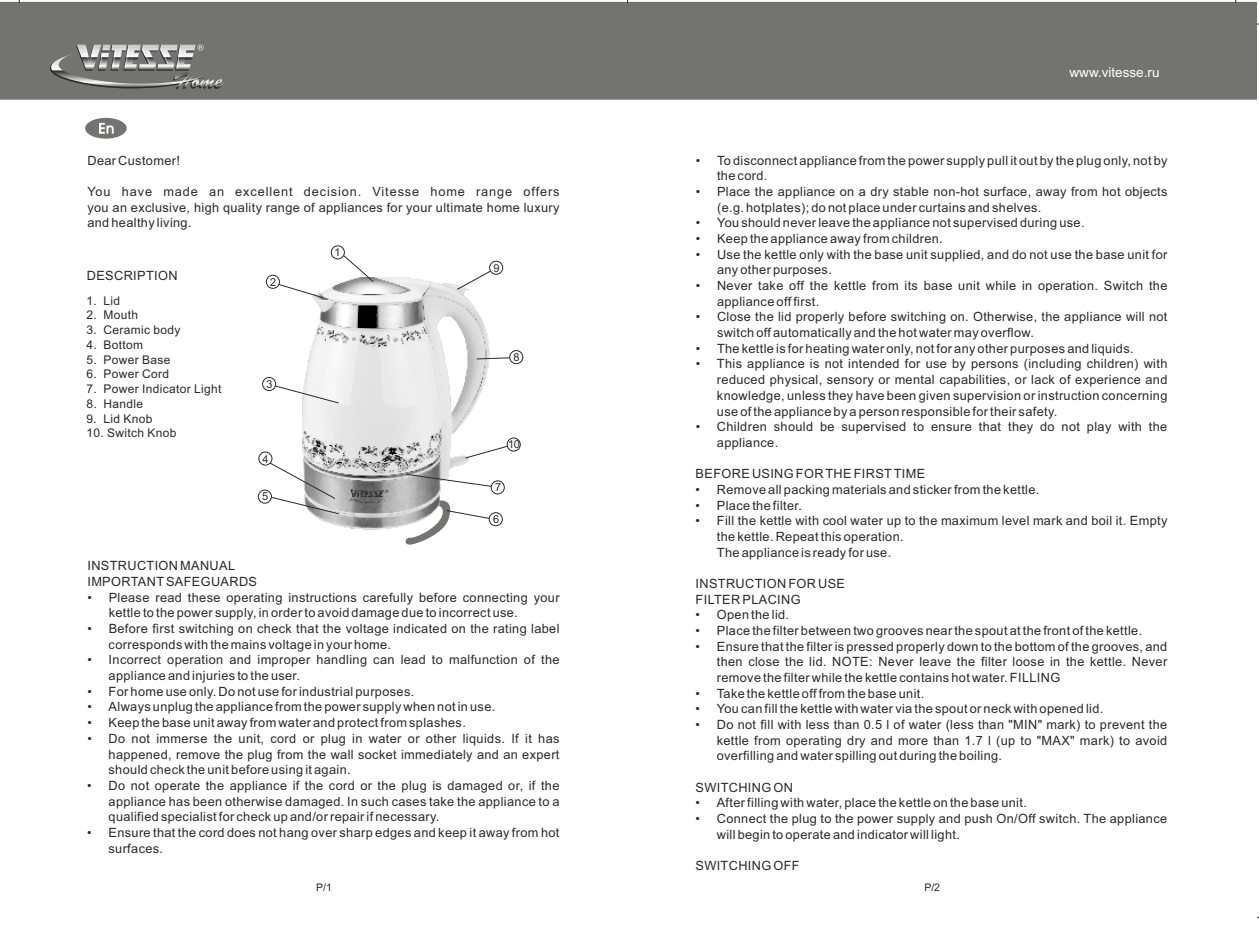
<style>
.page{position:relative;width:1259px;height:936px;background:#fff}
.page>*{position:absolute;margin:0;border:0;box-sizing:border-box;transform-origin:0 0}
.t1{font:13.5px "Arial";color:#fff}
.t2{font:12.75px/15.6px "Arial";letter-spacing:.03em;color:#2b2929}
.t3{font:12px "Arial";letter-spacing:.03em;color:#2b2929}
.t4{font:10.95px "Arial";color:#2b2929}
.t5{font:10.5px "Arial";color:#2b2929}
</style>
<div class="page">
<div style="left:0;top:2px;width:1257px;height:98px;background:#737370"></div>
<svg style="left:50px;top:45px;width:172px;height:44px"></svg>
<div style="left:85px;top:118px;width:42px;height:21px;background:#737370;border-radius:50%"></div>
<svg style="left:99px;top:123px;width:15px;height:11px"></svg>
<img style="left:303px;top:277px;width:186px;height:252px">
<svg style="left:406px;top:473px;width:87px;height:15px"></svg>
<svg style="left:465px;top:443px;width:51px;height:16px"></svg>
<svg style="left:476px;top:357px;width:33px;height:2px"></svg>
<svg style="left:403px;top:500px;width:90px;height:45px"></svg>
<div style="left:507px;top:437px;width:13px;height:14px;background:#fff;border:1px solid #2b2929;border-radius:50%"></div>
<div style="left:509px;top:350px;width:14px;height:14px;background:#fff;border:1px solid #2b2929;border-radius:50%"></div>
<div style="left:491px;top:480px;width:13px;height:14px;background:#fff;border:1px solid #2b2929;border-radius:50%"></div>
<div style="left:489px;top:512px;width:13px;height:14px;background:#fff;border:1px solid #2b2929;border-radius:50%"></div>
<svg style="left:456px;top:271px;width:36px;height:19px"></svg>
<svg style="left:338px;top:255px;width:36px;height:27px"></svg>
<svg style="left:277px;top:283px;width:46px;height:15px"></svg>
<svg style="left:273px;top:385px;width:66px;height:18px"></svg>
<svg style="left:261px;top:458px;width:78px;height:56px"></svg>
<div style="left:489px;top:261px;width:14px;height:14px;background:#fff;border:1px solid #2b2929;border-radius:50%"></div>
<div style="left:331px;top:245px;width:14px;height:14px;background:#fff;border:1px solid #2b2929;border-radius:50%"></div>
<div style="left:266px;top:275px;width:14px;height:14px;background:#fff;border:1px solid #2b2929;border-radius:50%"></div>
<div style="left:262px;top:377px;width:14px;height:14px;background:#fff;border:1px solid #2b2929;border-radius:50%"></div>
<div style="left:258px;top:451px;width:14px;height:14px;background:#fff;border:1px solid #2b2929;border-radius:50%"></div>
<div style="left:258px;top:489px;width:14px;height:14px;background:#fff;border:1px solid #2b2929;border-radius:50%"></div>
<p class="t2" style="left:87px;top:153px;width:94px">Dear Customer!</p>
<p class="t2" style="left:87px;top:185px;width:474px;text-align:justify">You have made an excellent decision. Vitesse home range offers you an exclusive, high quality range of appliances for your ultimate home luxury and healthy living.</p>
<p class="t2" style="left:87px;top:268px;width:92px">DESCRIPTION</p>
<p class="t3" style="left:86px;top:296px;width:35px">1. Lid</p>
<p class="t3" style="left:86px;top:310px;width:53px">2. Mouth</p>
<p class="t3" style="left:86px;top:325px;width:96px">3. Ceramic body</p>
<p class="t3" style="left:86px;top:340px;width:58px">4. Bottom</p>
<p class="t3" style="left:86px;top:355px;width:86px">5. Power Base</p>
<p class="t3" style="left:86px;top:369px;width:84px">6. Power Cord</p>
<p class="t3" style="left:86px;top:384px;width:137px">7. Power Indicator Light</p>
<p class="t3" style="left:86px;top:399px;width:58px">8. Handle</p>
<p class="t3" style="left:86px;top:414px;width:68px">9. Lid Knob</p>
<p class="t3" style="left:86px;top:428px;width:92px">10. Switch Knob</p>
<p class="t4" style="left:270px;top:278px;width:8px">2</p>
<p class="t4" style="left:266px;top:380px;width:8px">3</p>
<p class="t4" style="left:262px;top:454px;width:8px">4</p>
<p class="t4" style="left:262px;top:492px;width:8px">5</p>
<p class="t4" style="left:334px;top:248px;width:8px">1</p>
<p class="t4" style="left:493px;top:264px;width:8px">9</p>
<p class="t4" style="left:513px;top:353px;width:8px">8</p>
<p class="t4" style="left:508px;top:440px;width:13px">10</p>
<p class="t4" style="left:495px;top:483px;width:8px">7</p>
<p class="t4" style="left:493px;top:515px;width:8px">6</p>
<p class="t2" style="left:87px;top:559px;width:171px">INSTRUCTION MANUAL<br>IMPORTANTSAFEGUARDS</p>
<p class="t2" style="left:109px;top:590px;width:452px;text-indent:-21px">• Please read these operating instructions carefully before connecting your kettle to the power supply, in order to avoid damage due to incorrect use.</p>
<p class="t2" style="left:109px;top:622px;width:452px;text-indent:-21px">• Before first switching on check that the voltage indicated on the rating label corresponds with the mains voltage in your home.</p>
<p class="t2" style="left:109px;top:653px;width:452px;text-indent:-21px">• Incorrect operation and improper handling can lead to malfunction of the appliance and injuries to the user.</p>
<p class="t2" style="left:87px;top:684px;width:328px">• For home use only. Do not use for industrial purposes.</p>
<p class="t2" style="left:87px;top:700px;width:409px">• Always unplug the appliance from the power supply when not in use.</p>
<p class="t2" style="left:87px;top:716px;width:380px">• Keep the base unit away from water and protect from splashes.</p>
<p class="t2" style="left:109px;top:731px;width:452px;text-align:justify;text-indent:-21px">• Do not immerse the unit, cord or plug in water or other liquids. If it has happened, remove the plug from the wall socket immediately and an expert should check the unit before using it again.</p>
<p class="t2" style="left:109px;top:778px;width:452px;text-align:justify;text-indent:-21px">• Do not operate the appliance if the cord or the plug is damaged or, if the appliance has been otherwise damaged. In such cases take the appliance to a qualified specialist for check up and/or repair if necessary.</p>
<p class="t2" style="left:109px;top:825px;width:452px;text-indent:-21px">• Ensure that the cord does not hang over sharp edges and keep it away from hot surfaces.</p>
<p class="t1" style="left:1069px;top:67px;width:92px">www.vitesse.ru</p>
<p class="t2" style="left:717px;top:153px;width:452px;text-indent:-21px">• To disconnect appliance from the power supply pull it out by the plug only, not by the cord.</p>
<p class="t2" style="left:717px;top:185px;width:452px;text-indent:-21px">• Place the appliance on a dry stable non-hot surface, away from hot objects (e.g. hotplates); do not place under curtains and shelves.</p>
<p class="t2" style="left:696px;top:216px;width:390px">• You should never leave the appliance not supervised during use.</p>
<p class="t2" style="left:696px;top:232px;width:248px">• Keep the appliance away from children.</p>
<p class="t2" style="left:717px;top:247px;width:452px;text-indent:-21px">• Use the kettle only with the base unit supplied, and do not use the base unit for any other purposes.</p>
<p class="t2" style="left:717px;top:279px;width:452px;text-indent:-21px">• Never take off the kettle from its base unit while in operation. Switch the appliance off first.</p>
<p class="t2" style="left:717px;top:310px;width:452px;text-indent:-21px">• Close the lid properly before switching on. Otherwise, the appliance will not switch off automatically and the hot water may overflow.</p>
<p class="t2" style="left:696px;top:341px;width:439px">• The kettle is for heating water only, not for any other purposes and liquids.</p>
<p class="t2" style="left:717px;top:357px;width:452px;text-align:justify;text-indent:-21px">• This appliance is not intended for use by persons (including children) with reduced physical, sensory or mental capabilities, or lack of experience and knowledge, unless they have been given supervision or instruction concerning use of the appliance by a person responsible for their safety.</p>
<p class="t2" style="left:717px;top:420px;width:452px;text-indent:-21px">• Children should be supervised to ensure that they do not play with the appliance.</p>
<p class="t2" style="left:695px;top:467px;width:231px">BEFORE USING FOR THE FIRSTTIME</p>
<p class="t2" style="left:695px;top:482px;width:345px">• Remove all packing materials and sticker from the kettle.</p>
<p class="t2" style="left:695px;top:498px;width:108px">• Place the filter.</p>
<p class="t2" style="left:717px;top:514px;width:452px;text-indent:-21px">• Fill the kettle with cool water up to the maximum level mark and boil it. Empty the kettle. Repeat this operation.<br>The appliance is ready for use.</p>
<p class="t2" style="left:695px;top:576px;width:151px">INSTRUCTION FOR USE<br>FILTER PLACING</p>
<p class="t2" style="left:695px;top:608px;width:95px">• Open the lid.</p>
<p class="t2" style="left:695px;top:624px;width:448px">• Place the filter between two grooves near the spout at the front of the kettle.</p>
<p class="t2" style="left:717px;top:639px;width:452px;text-align:justify;text-indent:-21px">• Ensure that the filter is pressed properly down to the bottom of the grooves, and then close the lid. NOTE: Never leave the filter loose in the kettle. Never remove the filter while the kettle contains hot water. FILLING</p>
<p class="t2" style="left:695px;top:686px;width:230px">• Take the kettle off from the base unit.</p>
<p class="t2" style="left:695px;top:702px;width:409px">• You can fill the kettle with water via the spout or neck with opened lid.</p>
<p class="t2" style="left:717px;top:718px;width:452px;text-align:justify;text-indent:-21px">• Do not fill with less than 0.5 l of water (less than "MIN" mark) to prevent the kettle from operating dry and more than 1.7 l (up to "MAX" mark) to avoid overfilling and water spilling out during the boiling.</p>
<p class="t2" style="left:695px;top:780px;width:99px">SWITCHING ON</p>
<p class="t2" style="left:695px;top:796px;width:333px">• After filling with water, place the kettle on the base unit.</p>
<p class="t2" style="left:717px;top:812px;width:452px;text-indent:-21px">• Connect the plug to the power supply and push On/Off switch. The appliance will begin to operate and indicator will light.</p>
<p class="t2" style="left:695px;top:859px;width:106px">SWITCHING OFF</p>
<p class="t5" style="left:316px;top:883px;width:17px">P/1</p>
<p class="t5" style="left:924px;top:883px;width:17px">P/2</p>
</div>
